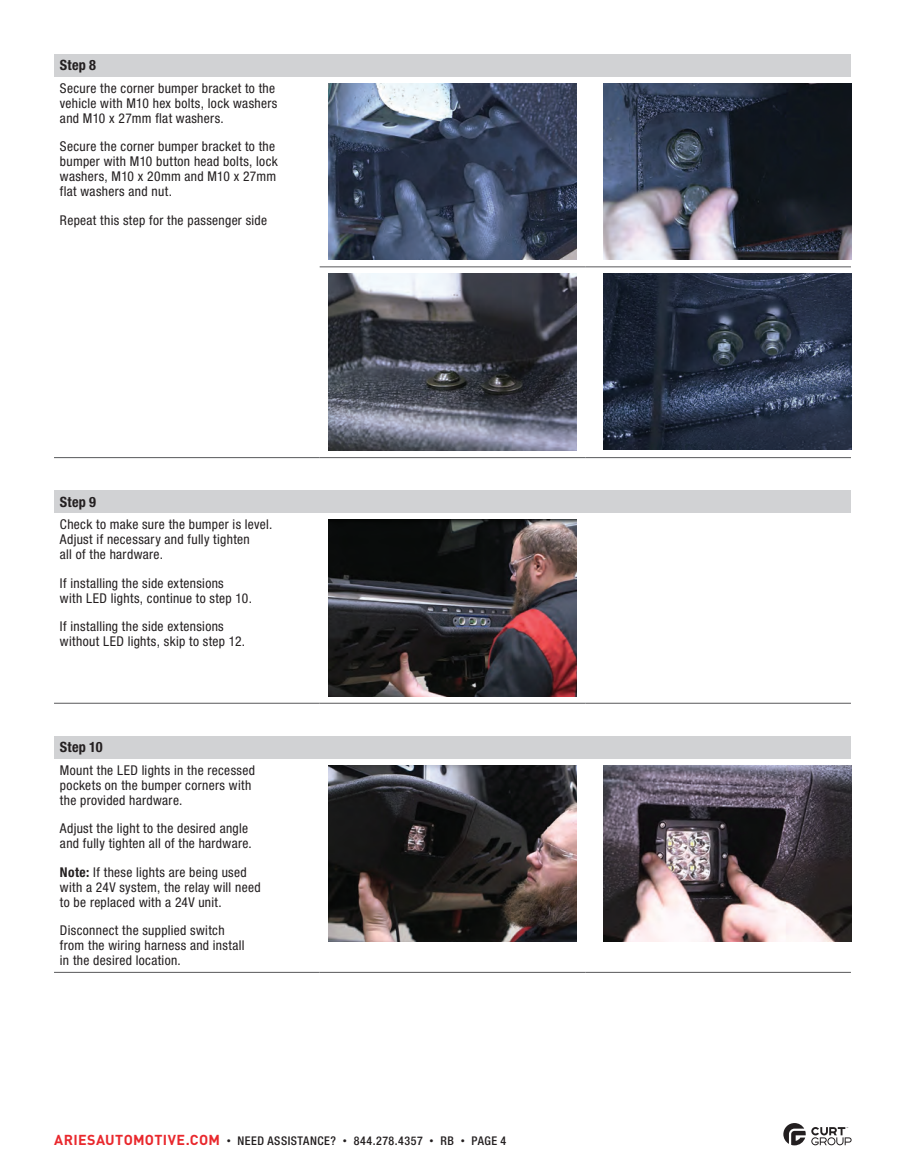
<style>
.page{position:relative;width:905px;height:1175px;background:#fff}
.page>*{position:absolute;margin:0;border:0;box-sizing:border-box;transform-origin:0 0}
.t1{font:700 condensed 14.25px "Helvetica Neue LT Std";letter-spacing:.015em;color:#231f20}
.t2{font:condensed 13.5px/15px "Helvetica Neue LT Std";letter-spacing:.025em;color:#231f20}
.t3{font:500 condensed 12px "Helvetica Neue LT Std";letter-spacing:.04em;color:#231f20}
.s1{font-weight:700}
.s2{font-family:"DINOT";font-weight:700;font-stretch:normal;font-size:14.25px;color:#e9282d}
.s3{font-family:"DINOT";font-weight:400;font-stretch:normal;font-size:9px}
</style>
<div class="page">
<svg style="left:783px;top:1123px;width:68px;height:22px"></svg>
<div style="left:54px;top:490px;width:796px;height:22px;background:#d1d2d4"></div>
<hr style="left:54px;top:703px;width:266px;height:1px;background:#57585a">
<hr style="left:320px;top:703px;width:265px;height:1px;background:#57585a">
<hr style="left:585px;top:703px;width:265px;height:1px;background:#57585a">
<img style="left:329px;top:519px;width:247px;height:177px">
<div style="left:54px;top:736px;width:796px;height:22px;background:#d1d2d4"></div>
<hr style="left:54px;top:972px;width:266px;height:1px;background:#57585a">
<hr style="left:320px;top:972px;width:265px;height:1px;background:#57585a">
<hr style="left:585px;top:972px;width:265px;height:1px;background:#57585a">
<img style="left:329px;top:765px;width:247px;height:176px">
<img style="left:603px;top:765px;width:248px;height:176px">
<div style="left:54px;top:54px;width:796px;height:22px;background:#d1d2d4"></div>
<hr style="left:320px;top:266px;width:265px;height:1px;background:#57585a">
<hr style="left:585px;top:266px;width:265px;height:1px;background:#57585a">
<hr style="left:320px;top:457px;width:265px;height:1px;background:#57585a">
<hr style="left:585px;top:457px;width:265px;height:1px;background:#57585a">
<hr style="left:54px;top:457px;width:266px;height:1px;background:#57585a">
<img style="left:329px;top:83px;width:247px;height:177px">
<img style="left:603px;top:83px;width:248px;height:177px">
<img style="left:329px;top:274px;width:247px;height:176px">
<img style="left:603px;top:274px;width:248px;height:175px">
<p class="t1" style="left:60px;top:56px;width:38px">Step 8</p>
<p class="t2" style="left:60px;top:80px;width:219px">Secure the corner bumper bracket to the vehicle with M10 hex bolts, lock washers and M10 x 27mm flat washers.</p>
<p class="t2" style="left:60px;top:139px;width:219px">Secure the corner bumper bracket to the bumper with M10 button head bolts, lock washers, M10 x 20mm and M10 x 27mm flat washers and nut.</p>
<p class="t2" style="left:60px;top:212px;width:209px">Repeat this step for the passenger side</p>
<p class="t1" style="left:60px;top:493px;width:38px">Step 9</p>
<p class="t2" style="left:60px;top:517px;width:214px">Check to make sure the bumper is level.<br>Adjust if necessary and fully tighten<br>all of the hardware.</p>
<p class="t2" style="left:60px;top:575px;width:193px">If installing the side extensions<br>with LED lights, continue to step 10.</p>
<p class="t2" style="left:60px;top:619px;width:187px">If installing the side extensions without LED lights, skip to step 12.</p>
<p class="t1" style="left:60px;top:738px;width:44px">Step 10</p>
<p class="t2" style="left:60px;top:762px;width:197px">Mount the LED lights in the recessed pockets on the bumper corners with the provided hardware.</p>
<p class="t2" style="left:60px;top:821px;width:193px">Adjust the light to the desired angle and fully tighten all of the hardware.</p>
<p class="t2" style="left:60px;top:864px;width:202px"><span class="s1">Note:</span> If these lights are being used with a 24V system, the relay will need to be replaced with a 24V unit.</p>
<p class="t2" style="left:60px;top:923px;width:186px">Disconnect the supplied switch from the wiring harness and install in the desired location.</p>
<p class="t3" style="left:54px;top:1133px;width:453px"><span class="s2">ARIESAUTOMOTIVE.COM</span> <span class="s3">•</span> NEED ASSISTANCE? <span class="s3">•</span> 844.278.4357 <span class="s3">•</span> RB <span class="s3">•</span> PAGE 4</p>
</div>
